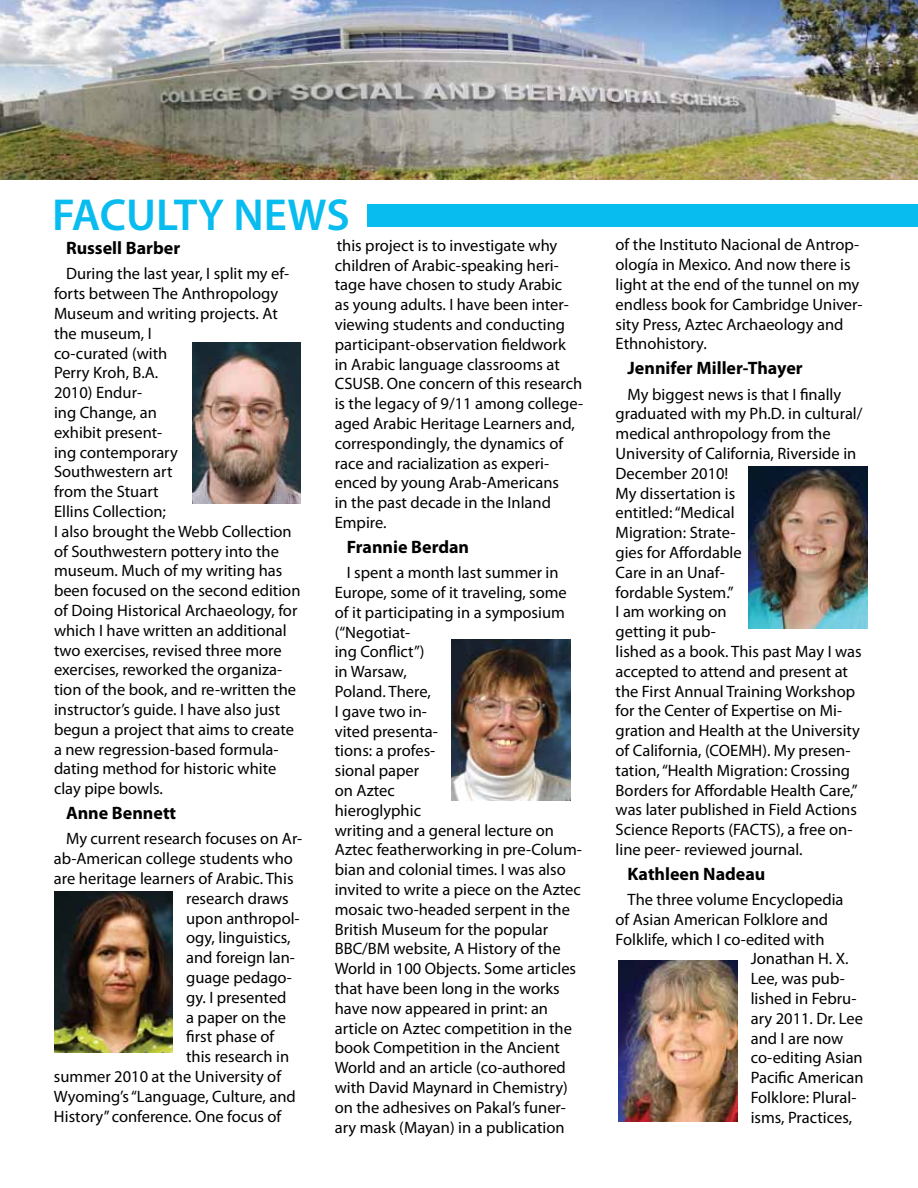
<style>
.page{position:relative;width:918px;height:1188px;background:#fff}
.page>*{position:absolute;margin:0;border:0;box-sizing:border-box;transform-origin:0 0}
.t1{font:600 45px "Myriad Pro";color:#09bcef}
.t2{font:700 18px "Myriad Pro";color:#000}
.t3{font:16.5px/19.8px "Myriad Pro";color:#000}
</style>
<div class="page">
<img style="left:0;top:0;width:918px;height:180px">
<img style="left:451px;top:639px;width:119px;height:162px">
<img style="left:619px;top:960px;width:118px;height:162px">
<div style="left:368px;top:205px;width:550px;height:22px;background:#09bcef"></div>
<img style="left:193px;top:342px;width:108px;height:162px">
<img style="left:54px;top:891px;width:119px;height:162px">
<img style="left:749px;top:466px;width:118px;height:162px">
<h1 class="t1" style="left:52px;top:187px;width:299px">FACULTY NEWS</h1>
<p class="t2" style="left:66px;top:236px;width:116px">Russell Barber</p>
<p class="t3" style="left:54px;top:264px;width:248px;text-indent:12px">During the last year, I split my ef&shy;forts between The Anthropology<br>Museum and writing projects. At the museum, I<br>co-curated (with<br>Perry Kroh, B.A.<br>2010) Endur-<br>ing Change, an<br>exhibit present-<br>ing contemporary<br>Southwestern art<br>from the Stuart<br>Ellins Collection;<br>I also brought the Webb Collection of Southwestern pottery into the museum. Much of my writing has been focused on the second edition of Doing Historical Archaeology, for which I have written an additional two exercises, revised three more exercises, reworked the organiza&shy;tion of the book, and re-written the instructor’s guide. I have also just begun a project that aims to create a new regression-based formula&shy;dating method for historic white clay pipe bowls.</p>
<p class="t2" style="left:66px;top:801px;width:112px">Anne Bennett</p>
<p class="t3" style="left:66px;top:829px;width:238px">My current research focuses on Ar-</p>
<p class="t3" style="left:54px;top:848px;width:240px">ab-American college students who</p>
<p class="t3" style="left:54px;top:868px;width:241px">are heritage learners of Arabic. This</p>
<p class="t3" style="left:186px;top:888px;width:104px">research draws</p>
<p class="t3" style="left:186px;top:908px;width:115px">upon anthropol-</p>
<p class="t3" style="left:186px;top:928px;width:106px">ogy, linguistics,</p>
<p class="t3" style="left:186px;top:947px;width:110px">and foreign lan-</p>
<p class="t3" style="left:186px;top:967px;width:107px">guage pedago-</p>
<p class="t3" style="left:186px;top:987px;width:102px">gy. I presented</p>
<p class="t3" style="left:186px;top:1007px;width:101px">a paper on the</p>
<p class="t3" style="left:186px;top:1027px;width:90px">first phase of</p>
<p class="t3" style="left:186px;top:1046px;width:105px">this research in</p>
<p class="t3" style="left:54px;top:1066px;width:229px">summer 2010 at the University of</p>
<p class="t3" style="left:54px;top:1086px;width:243px">Wyoming’s “Language, Culture, and</p>
<p class="t3" style="left:54px;top:1106px;width:229px">History” conference. One focus of</p>
<p class="t3" style="left:335px;top:235px;width:250px">this project is to investigate why children of Arabic-speaking heri&shy;tage have chosen to study Arabic<br>as young adults. I have been inter&shy;viewing students and conducting participant-observation fieldwork<br>in Arabic language classrooms at<br>CSUSB. One concern of this research is the legacy of 9/11 among college&shy;aged Arabic Heritage Learners and, correspondingly, the dynamics of race and racialization as experi&shy;enced by young Arab-Americans<br>in the past decade in the Inland<br>Empire.</p>
<p class="t2" style="left:347px;top:535px;width:124px">Frannie Berdan</p>
<p class="t3" style="left:335px;top:562px;width:249px;text-indent:12px">I spent a month last summer in<br>Europe, some of it traveling, some of it participating in a symposium (“Negotiat-<br>ing Conflict”)<br>in Warsaw,<br>Poland. There,<br>I gave two in-<br>vited presenta-<br>tions: a profes-<br>sional paper<br>on Aztec<br>hieroglyphic<br>writing and a general lecture on<br>Aztec featherworking in pre-Colum&shy;bian and colonial times. I was also invited to write a piece on the Aztec mosaic two-headed serpent in the<br>British Museum for the popular<br>BBC/BM website, A History of the<br>World in 100 Objects. Some articles that have been long in the works have now appeared in print: an article on Aztec competition in the book Competition in the Ancient<br>World and an article (co-authored with David Maynard in Chemistry) on the adhesives on Pakal’s funer&shy;ary mask (Mayan) in a publication</p>
<p class="t3" style="left:616px;top:235px;width:249px">of the Instituto Nacional de Antrop&shy;ología in Mexico. And now there is light at the end of the tunnel on my endless book for Cambridge Univer&shy;sity Press, Aztec Archaeology and<br>Ethnohistory.</p>
<p class="t2" style="left:628px;top:357px;width:177px">Jennifer Miller-Thayer</p>
<p class="t3" style="left:616px;top:384px;width:248px;text-indent:12px">My biggest news is that I finally graduated with my Ph.D. in cultural/ medical anthropology from the<br>University of California, Riverside in<br>December 2010!<br>My dissertation is<br>entitled: “Medical<br>Migration: Strate-<br>gies for Affordable<br>Care in an Unaf-<br>fordable System.”<br>I am working on<br>getting it pub-<br>lished as a book. This past May I was accepted to attend and present at the First Annual Training Workshop for the Center of Expertise on Mi&shy;gration and Health at the University of California, (COEMH). My presen&shy;tation, “Health Migration: Crossing<br>Borders for Affordable Health Care,” was later published in Field Actions<br>Science Reports (FACTS), a free on&shy;line peer- reviewed journal.</p>
<p class="t2" style="left:628px;top:862px;width:139px">Kathleen Nadeau</p>
<p class="t3" style="left:628px;top:889px;width:217px">The three volume Encyclopedia</p>
<p class="t3" style="left:616px;top:909px;width:214px">of Asian American Folklore and</p>
<p class="t3" style="left:616px;top:929px;width:210px">Folklife, which I co-edited with</p>
<p class="t3" style="left:751px;top:949px;width:99px">Jonathan H. X.</p>
<p class="t3" style="left:751px;top:969px;width:96px">Lee, was pub-</p>
<p class="t3" style="left:751px;top:988px;width:107px">lished in Febru-</p>
<p class="t3" style="left:751px;top:1008px;width:114px">ary 2011. Dr. Lee</p>
<p class="t3" style="left:751px;top:1028px;width:94px">and I are now</p>
<p class="t3" style="left:751px;top:1048px;width:114px">co-editing Asian</p>
<p class="t3" style="left:751px;top:1068px;width:114px">Pacific American</p>
<p class="t3" style="left:751px;top:1087px;width:107px">Folklore: Plural-</p>
<p class="t3" style="left:751px;top:1107px;width:103px">isms, Practices,</p>
</div>
